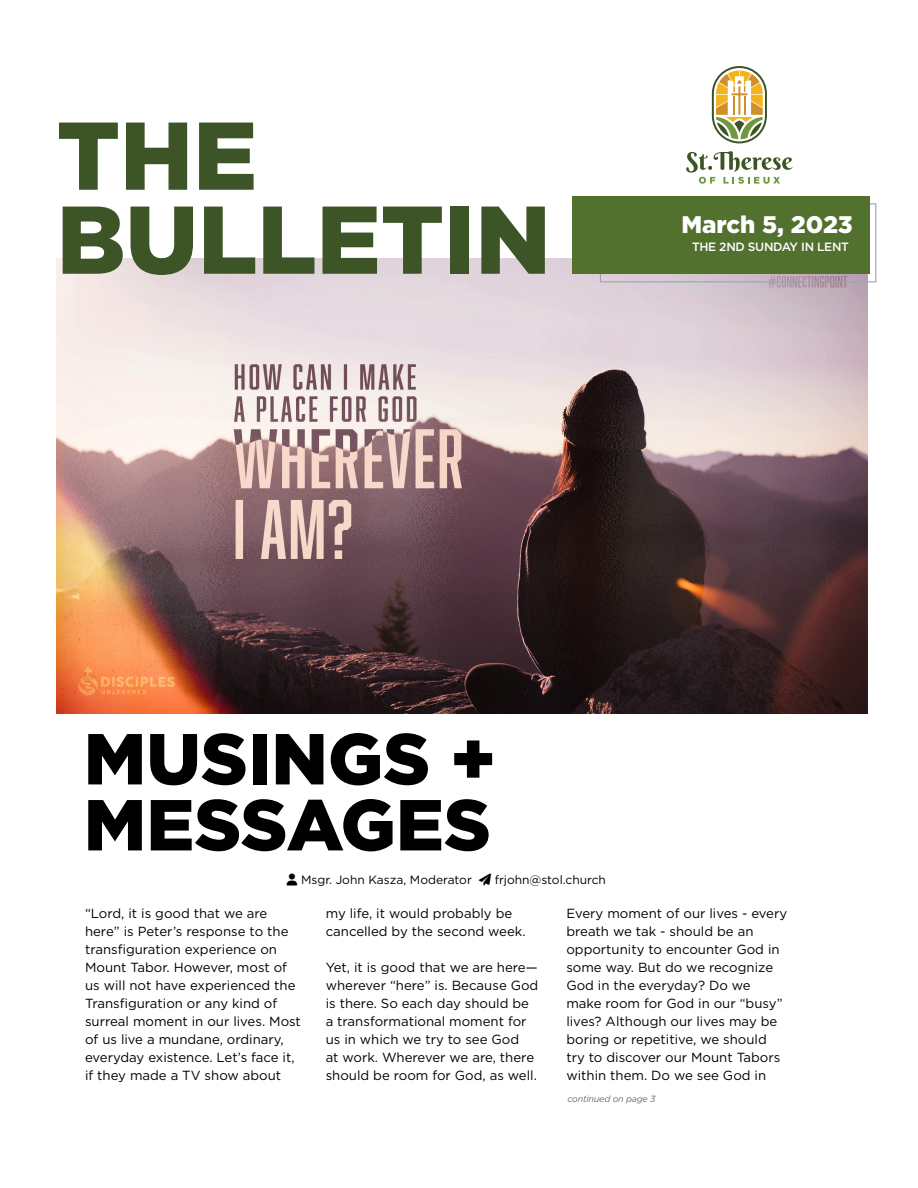
<style>
.page{position:relative;width:918px;height:1188px;background:#fff}
.page>*{position:absolute;margin:0;border:0;box-sizing:border-box;transform-origin:0 0}
.Paragraph_Style_2{font:900 96px "Gotham";color:#3c5426}
.t1{font:900 72px "Gotham";color:#000}
.t2{font:900 24px "Gotham";color:#fff}
.t3{font:13.2px/18px "Gotham";color:#000}
.t4{font:12px "Gotham";color:#000}
.t5{font:500 12px "Gotham";letter-spacing:-.025em;color:#fff}
.Small_Detail_Footnot{font:italic 9px "Gotham";letter-spacing:-.02em;color:#6e6b6d}
</style>
<div class="page">
<img style="left:57px;top:258px;width:810px;height:456px">
<div style="left:600px;top:203px;width:276px;height:79px;border:1px solid #9ba4b2"></div>
<div style="left:572px;top:196px;width:297px;height:78px;background:#52702e"></div>
<svg style="left:712px;top:66px;width:55px;height:77px"></svg>
<svg style="left:686px;top:151px;width:107px;height:33px"></svg>
<p class="Paragraph_Style_2" style="left:57px;top:90px;width:202px">THE</p>
<p class="Paragraph_Style_2" style="left:57px;top:174px;width:496px">BULLETIN</p>
<p class="t2" style="left:681px;top:208px;width:173px">March 5, 2023</p>
<p class="t5" style="left:692px;top:239px;width:158px">THE 2ND SUNDAY IN LENT</p>
<p class="t1" style="left:84px;top:709px;width:414px">MUSINGS +</p>
<p class="t1" style="left:84px;top:775px;width:409px">MESSAGES</p>
<p class="t4" style="left:301px;top:872px;width:306px">Msgr. John Kasza, Moderator ➢ frjohn@stol.church</p>
<p class="t3" style="left:85px;top:904px;width:217px">“Lord, it is good that we are here” is Peter’s response to the transfiguration experience on<br>Mount Tabor. However, most of us will not have experienced the<br>Transfiguration or any kind of surreal moment in our lives. Most of us live a mundane, ordinary, everyday existence. Let’s face it, if they made a TV show about</p>
<p class="t3" style="left:326px;top:904px;width:201px">my life, it would probably be cancelled by the second week.</p>
<p class="t3" style="left:326px;top:958px;width:214px">Yet, it is good that we are here— wherever “here” is. Because God is there. So each day should be a transformational moment for us in which we try to see God<br>at work. Wherever we are, there should be room for God, as well.</p>
<p class="t3" style="left:566px;top:904px;width:222px">Every moment of our lives - every breath we tak - should be an opportunity to encounter God in some way. But do we recognize<br>God in the everyday? Do we make room for God in our “busy” lives? Although our lives may be boring or repetitive, we should try to discover our Mount Tabors within them. Do we see God in</p>
<p class="Small_Detail_Footnot" style="left:567px;top:1093px;width:90px">continued on page 3</p>
</div>
